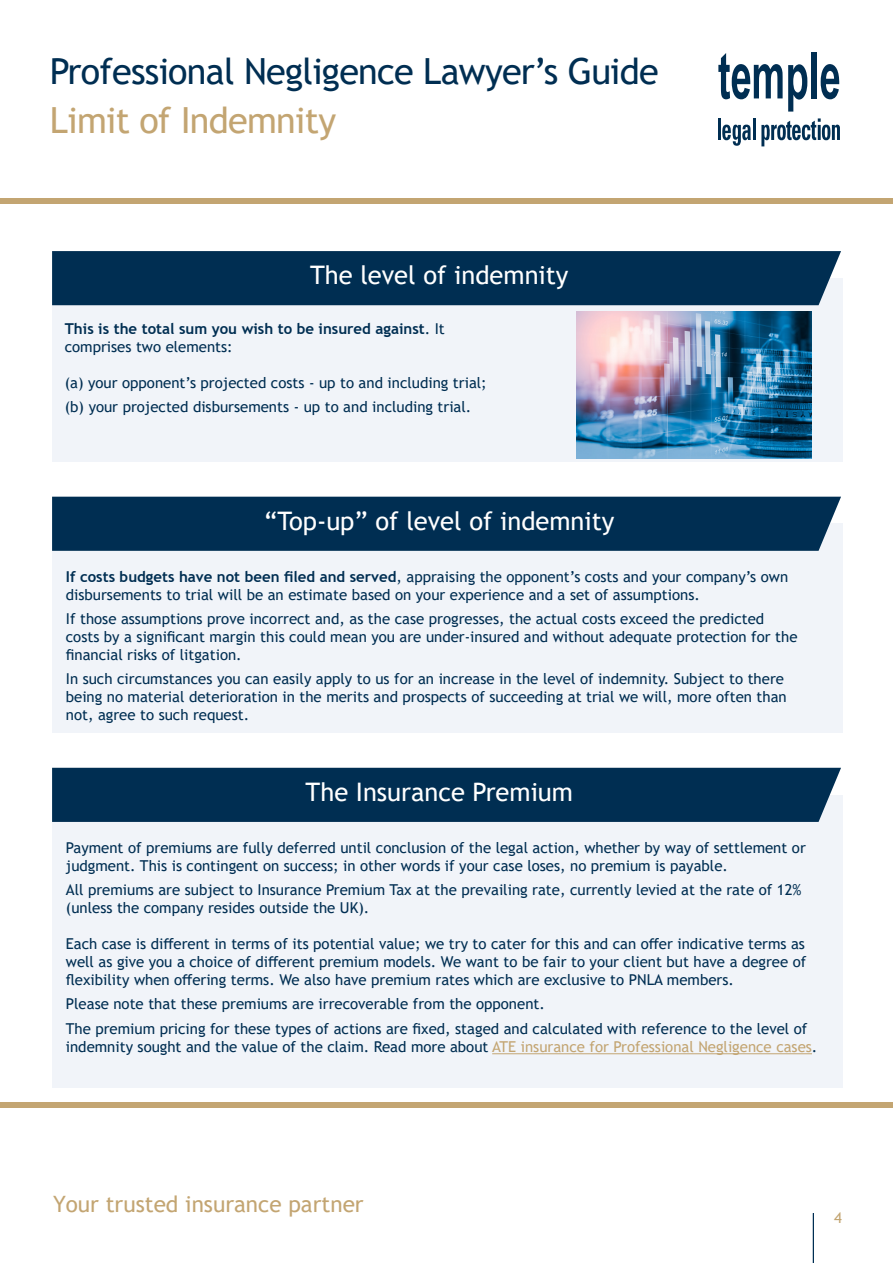
<style>
.page{position:relative;width:893px;height:1263px;background:#fff}
.page>*{position:absolute;margin:0;border:0;box-sizing:border-box;transform-origin:0 0}
.t1{font:36px "Trebuchet MS";letter-spacing:-.02em;color:#002e52}
.t2{font:36px "Trebuchet MS";letter-spacing:-.02em;color:#c3a572}
.t3{font:25.5px "Trebuchet MS";color:#fff}
.t4{font:22.5px "Trebuchet MS";color:#c3a572}
.t5{font:15px/18px "Trebuchet MS";color:#002e52}
.t6{font:700 15px/18px "Trebuchet MS";color:#002e52}
.t7{font:15px "Trebuchet MS";color:#c3a572}
.s1{font-weight:400}
.s2{font-weight:700}
.s3{color:#c3a572}
</style>
<div class="page">
<hr style="left:718px;top:118px;width:3px;height:22px;background:#002e52">
<svg style="left:722px;top:125px;width:29px;height:21px"></svg>
<hr style="left:753px;top:118px;width:2px;height:22px;background:#002e52">
<svg style="left:761px;top:118px;width:79px;height:28px"></svg>
<svg style="left:718px;top:53px;width:89px;height:59px"></svg>
<div style="left:811px;top:52px;width:6px;height:46px;background:#002e52"></div>
<svg style="left:821px;top:64px;width:18px;height:35px"></svg>
<hr style="left:813px;top:1213px;width:1px;height:50px;background:#002e52">
<div style="left:0;top:1102px;width:893px;height:5px;background:#c3a572"></div>
<div style="left:52px;top:278px;width:791px;height:183px;background:#f1f4f9"></div>
<div style="left:52px;top:251px;width:789px;height:54px;background:#002e52"></div>
<div style="left:52px;top:795px;width:791px;height:292px;background:#f1f4f9"></div>
<div style="left:52px;top:768px;width:789px;height:54px;background:#002e52"></div>
<hr style="left:492px;top:1053px;width:320px;height:1px;background:#c3a572">
<img style="left:576px;top:311px;width:235px;height:148px">
<div style="left:0;top:199px;width:893px;height:5px;background:#c3a572"></div>
<div style="left:52px;top:524px;width:791px;height:209px;background:#f1f4f9"></div>
<div style="left:52px;top:497px;width:789px;height:54px;background:#002e52"></div>
<h1 class="t1" style="left:50px;top:48px;width:610px">Professional Negligence Lawyer’s Guide</h1>
<h1 class="t2" style="left:50px;top:98px;width:288px">Limit of Indemnity</h1>
<h2 class="t3" style="left:310px;top:259px;width:260px">The level of indemnity</h2>
<p class="t6" style="left:65px;top:320px;width:382px">This is the total sum you wish to be insured against<span class="s1">. It comprises two elements:</span></p>
<p class="t5" style="left:65px;top:370px;width:423px;line-height:24.3px">(a) your opponent’s projected costs - up to and including trial; (b) your projected disbursements - up to and including trial.</p>
<h2 class="t3" style="left:264px;top:505px;width:352px">“Top-up” of level of indemnity</h2>
<p class="t5" style="left:66px;top:567px;width:724px"><span class="s2">If costs budgets have not been filed and served</span>, appraising the opponent’s costs and your company’s own disbursements to trial will be an estimate based on your experience and a set of assumptions.</p>
<p class="t5" style="left:66px;top:609px;width:733px">If those assumptions prove incorrect and, as the case progresses, the actual costs exceed the predicted costs by a significant margin this could mean you are under-insured and without adequate protection for the financial risks of litgation.</p>
<p class="t5" style="left:66px;top:670px;width:722px">In such circumstances you can easily apply to us for an increase in the level of indemnity. Subject to there being no material deterioration in the merits and prospects of succeeding at trial we will, more often than not, agree to such request.</p>
<h2 class="t3" style="left:306px;top:776px;width:269px">The Insurance Premium</h2>
<p class="t5" style="left:66px;top:838px;width:741px">Payment of premiums are fully deferred until conclusion of the legal action, whether by way of settlement or judgment. This is contingent on success; in other words if your case loses, no premium is payable.</p>
<p class="t5" style="left:66px;top:881px;width:737px">All premiums are subject to Insurance Premium Tax at the prevailing rate, currently levied at the rate of 12% (unless the company resides outside the UK).</p>
<p class="t5" style="left:66px;top:935px;width:742px;text-align:justify">Each case is different in terms of its potential value; we try to cater for this and can offer indicative terms as well as give you a choice of different premium models. We want to be fair to your client but have a degree of flexibility when offering terms. We also have premium rates which are exclusive to PNLA members.</p>
<p class="t5" style="left:66px;top:992px;width:743px;line-height:24.3px">Please note that these premiums are irrecoverable from the opponent.<br>The premium pricing for these types of actions are fixed, staged and calculated with reference to the level of</p>
<p class="t5" style="left:66px;top:1037px;width:753px">indemnity sought and the value of the claim. Read more about <span class="s3">ATE insurance for Professional Negligence cases</span>.</p>
<h3 class="t4" style="left:53px;top:1190px;width:312px">Your trusted insurance partner</h3>
<p class="t7" style="left:834px;top:1208px;width:9px">4</p>
</div>
